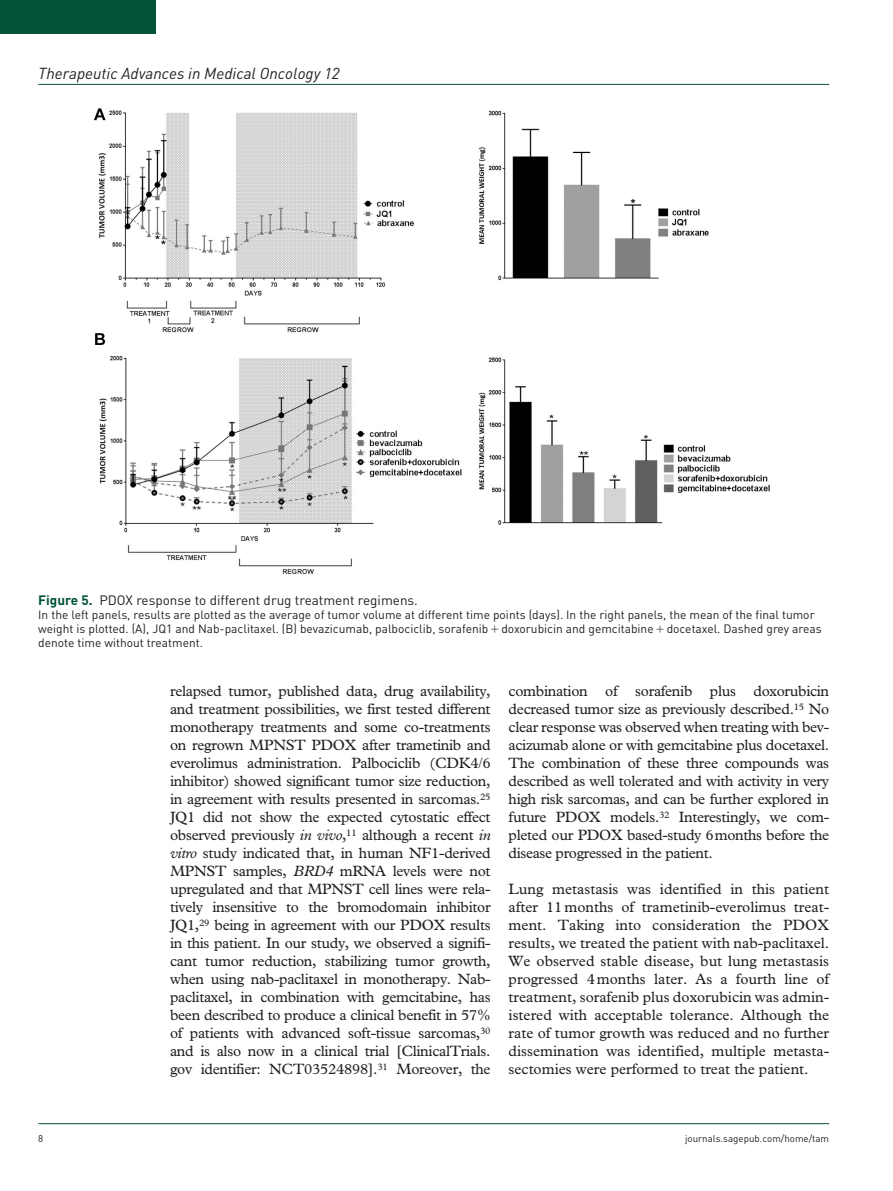
<style>
.page{position:relative;width:893px;height:1191px;background:#fff}
.page>*{position:absolute;margin:0;border:0;box-sizing:border-box;transform-origin:0 0}
.t1{font:italic 15.75px "DIN";color:#231f20}
.t2{font:15px/18px "Plantin Std";letter-spacing:-.02em;color:#231f20;text-align:justify}
.t3{font:13.5px "DIN";color:#231f20}
.t4{font:12px/14.2px "DIN";color:#231f20}
.t5{font:9.75px "DIN";color:#231f20}
.s1{font-weight:700;color:#015436}
.s2{font-style:italic}
</style>
<div class="page">
<hr style="left:38px;top:84px;width:791px;height:1px;background:#015436">
<hr style="left:38px;top:1123px;width:791px;height:1px;background:#015436">
<div style="left:0;top:0;width:155px;height:34px;background:#015436"></div>
<img style="left:94px;top:108px;width:676px;height:466px">
<p class="t1" style="left:38px;top:63px;width:303px">Therapeutic Advances in Medical Oncology 12</p>
<p class="t3" style="left:38px;top:591px;width:381px"><span class="s1">Figure 5.</span> PDOX response to different drug treatment regimens.</p>
<p class="t4" style="left:38px;top:607px;width:785px">In the left panels, results are plotted as the average of tumor volume at different time points (days). In the right panels, the mean of the final tumor weight is plotted. (A), JQ1 and Nab-paclitaxel. (B) bevazicumab, palbociclib, sorafenib doxorubicin and gemcitabine docetaxel. Dashed grey areas denote time without treatment.</p>
<p class="t2" style="left:170px;top:682px;width:322px">relapsed tumor, published data, drug availability, and treatment possibilities, we first tested different monotherapy treatments and some co-treatments on regrown MPNST PDOX after trametinib and everolimus administration. Palbociclib (CDK4/6 inhibitor) showed significant tumor size reduction, in agreement with results presented in sarcomas.<sup>25<br></sup>JQ1 did not show the expected cytostatic effect observed previously <span class="s2">in vivo</span>,<sup>11</sup> although a recent <span class="s2">in vitro</span> study indicated that, in human NF1-derived MPNST samples, <span class="s2">BRD4</span> mRNA levels were not upregulated and that MPNST cell lines were rela&shy;tively insensitive to the bromodomain inhibitor JQ1,<sup>29</sup> being in agreement with our PDOX results in this patient. In our study, we observed a signifi&shy;cant tumor reduction, stabilizing tumor growth, when using nab-paclitaxel in monotherapy. Nab&shy;paclitaxel, in combination with gemcitabine, has been described to produce a clinical benefit in 57% of patients with advanced soft-tissue sarcomas,<sup>30 </sup>and is also now in a clinical trial [ClinicalTrials. gov identifier: NCT03524898].<sup>31</sup> Moreover, the</p>
<p class="t2" style="left:509px;top:682px;width:322px">combination of sorafenib plus doxorubicin decreased tumor size as previously described.<sup>15</sup> No clear response was observed when treating with bev&shy;acizumab alone or with gemcitabine plus docetaxel.<br>The combination of these three compounds was described as well tolerated and with activity in very high risk sarcomas, and can be further explored in future PDOX models.<sup>32</sup> Interestingly, we com&shy;pleted our PDOX based-study 6months before the disease progressed in the patient.</p>
<p class="t2" style="left:509px;top:880px;width:322px">Lung metastasis was identified in this patient after 11months of trametinib-everolimus treat&shy;ment. Taking into consideration the PDOX results, we treated the patient with nab-paclitaxel.<br>We observed stable disease, but lung metastasis progressed 4months later. As a fourth line of treatment, sorafenib plus doxorubicin was admin&shy;istered with acceptable tolerance. Although the rate of tumor growth was reduced and no further dissemination was identified, multiple metasta&shy;sectomies were performed to treat the patient.</p>
<p class="t5" style="left:38px;top:1132px;width:7px">8</p>
<p class="t5" style="left:685px;top:1132px;width:146px">journals.sagepub.com/home/tam</p>
</div>
